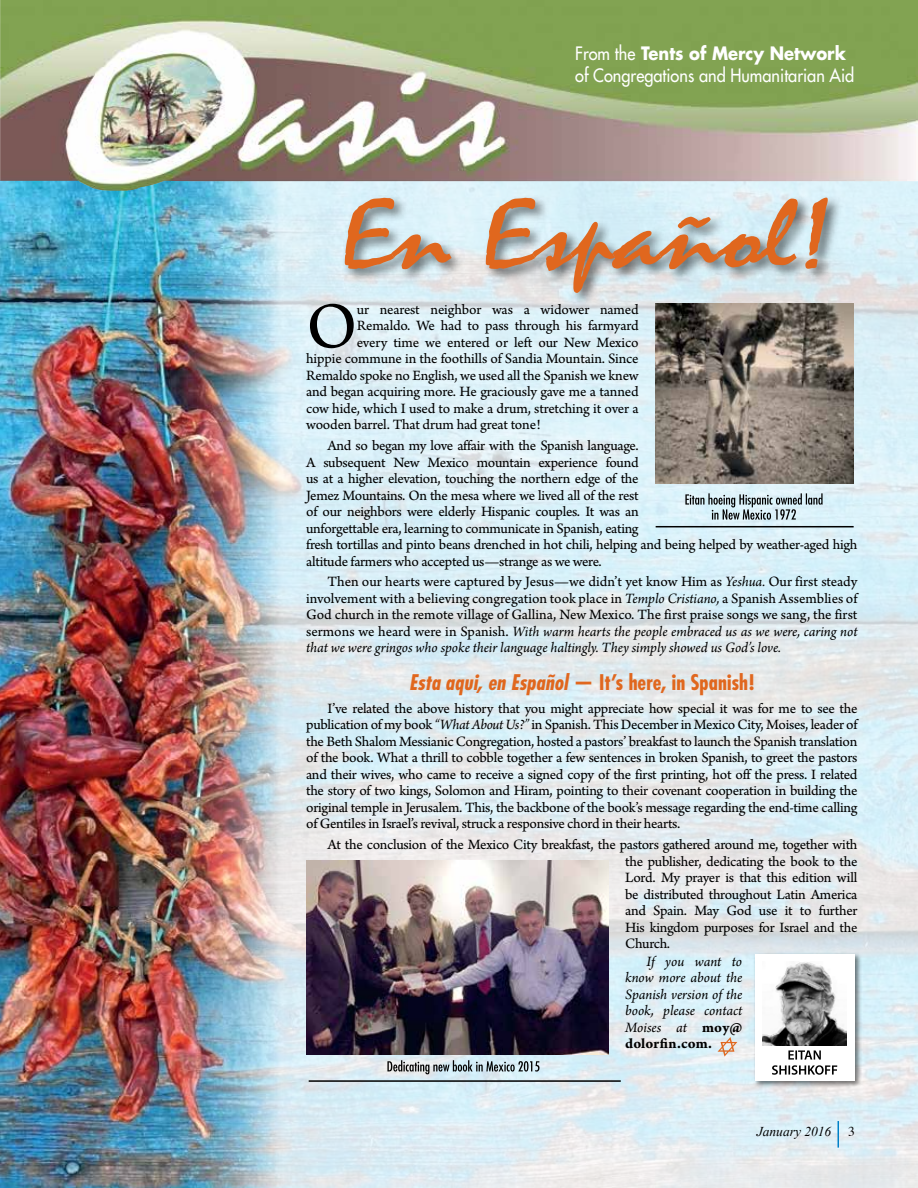
<style>
.page{position:relative;width:918px;height:1188px;background:#fff}
.page>*{position:absolute;margin:0;border:0;box-sizing:border-box;transform-origin:0 0}
.t1{font:100.5px "Mistral";color:#e0671e;scale:1.23 1}
.t2{font:68.25px "Arno Pro Sm Text";color:#000}
.t3{font:700 condensed 21px "Futura";color:#e0671e}
.t4{font:18px/21.6px "Futura";color:#fff;scale:.91 1}
.t5{font:15px/16.5px "Arno Pro Sm Text";letter-spacing:-.02em;color:#000;text-align:justify}
.t6{font:italic 15px/16.5px "Arno Pro";letter-spacing:-.005em;color:#000}
.t7{font:15px "Arno Pro Bold Sm Text";letter-spacing:.005em;color:#000}
.t8{font:italic 13.5px "Times New Roman";color:#000}
.s1{font-weight:700}
.s2{font-family:"Arno Pro";font-style:italic}
.s3{font-family:"Arno Pro Sm Text";font-style:normal}
.s4{font-style:italic}
.s5{font-family:"Arno Pro Bold Sm Text";font-style:normal}
.s6{font-family:"Times";font-style:normal}
</style>
<div class="page">
<img style="left:1px;top:191px;width:917px;height:997px">
<svg style="left:718px;top:1037px;width:19px;height:20px"></svg>
<div style="left:753px;top:953px;width:109px;height:135px;background:#000;opacity:.53"></div>
<div style="left:755px;top:954px;width:99px;height:126px;background:#fff"></div>
<svg style="left:772px;top:1050px;width:65px;height:25px"></svg>
<img style="left:762px;top:962px;width:85px;height:83px">
<svg style="left:836px;top:1121px;width:3px;height:27px"></svg>
<img style="left:656px;top:303px;width:198px;height:180px">
<svg style="left:685px;top:493px;width:138px;height:27px;background:#acbdc3"></svg>
<hr style="left:656px;top:526px;width:198px;height:1px;background:#000">
<img style="left:0;top:0;width:918px;height:191px">
<img style="left:306px;top:861px;width:302px;height:193px">
<hr style="left:309px;top:1080px;width:312px;height:2px;background:#000">
<svg style="left:387px;top:1060px;width:152px;height:14px;background:#a3aeb3"></svg>
<div style="left:342px;top:195px;width:500px;height:112px;background:#000;opacity:.54"></div>
<p class="t4" style="left:575px;top:43px;width:308px">From the <span class="s1">Tents of Mercy Network </span>of Congregations and Humanitarian Aid</p>
<h1 class="t1" style="left:341px;top:180px;width:402px">En Español!</h1>
<h2 class="t2" style="left:306px;top:287px;width:53px">O</h2>
<p class="t5" style="left:357px;top:302px;width:283px">ur nearest neighbor was a widower named</p>
<p class="t5" style="left:357px;top:318px;width:283px">Remaldo. We had to pass through his farmyard</p>
<p class="t5" style="left:357px;top:335px;width:283px">every time we entered or left our New Mexico</p>
<p class="t5" style="left:306px;top:351px;width:334px">hippie commune in the foothills of Sandia Mountain. Since</p>
<p class="t5" style="left:306px;top:368px;width:334px">Remaldo spoke no English, we used all the Spanish we knew</p>
<p class="t5" style="left:306px;top:384px;width:334px">and began acquiring more. He graciously gave me a tanned</p>
<p class="t5" style="left:306px;top:401px;width:334px">cow hide, which I used to make a drum, stretching it over a</p>
<p class="t5" style="left:306px;top:417px;width:236px">wooden barrel. That drum had great tone!</p>
<p class="t5" style="left:306px;top:438px;width:553px;text-align:left;text-indent:21px">And so began my love affair with the Spanish language.<br>A subsequent New Mexico mountain experience found<br>us at a higher elevation, touching the northern edge of the<br>Jemez Mountains. On the mesa where we lived all of the rest<br>of our neighbors were elderly Hispanic couples. It was an<br>unforgettable era, learning to communicate in Spanish, eating<br>fresh tortillas and pinto beans drenched in hot chili, helping and being helped by weather-aged high altitude farmers who accepted us—strange as we were.</p>
<p class="t5" style="left:306px;top:574px;width:553px;text-indent:21px">Then our hearts were captured by Jesus—we didn’t yet know Him as <span class="s2">Yeshua.</span> Our first steady involvement with a believing congregation took place in <span class="s2">Templo Cristiano,</span> a Spanish Assemblies of God church in the remote village of Gallina, New Mexico. The first praise songs we sang, the first</p>
<p class="t6" style="left:306px;top:624px;width:553px"><span class="s3">sermons we heard were in Spanish.</span> With warm hearts the people embraced us as we were, caring not that we were gringos who spoke their language haltingly. They simply showed us God’s love.</p>
<h3 class="t3" style="left:409px;top:669px;width:347px"><span class="s4">Esta aqui, en Español</span> — It’s here, in Spanish!</h3>
<p class="t5" style="left:306px;top:701px;width:553px;text-indent:21px">I’ve related the above history that you might appreciate how special it was for me to see the publication of my book <span class="s2">“What About Us?”</span> in Spanish. This December in Mexico City, Moises, leader of the Beth Shalom Messianic Congregation, hosted a pastors’ breakfast to launch the Spanish translation of the book. What a thrill to cobble together a few sentences in broken Spanish, to greet the pastors and their wives, who came to receive a signed copy of the first printing, hot off the press. I related the story of two kings, Solomon and Hiram, pointing to their covenant cooperation in building the original temple in Jerusalem. This, the backbone of the book’s message regarding the end-time calling of Gentiles in Israel’s revival, struck a responsive chord in their hearts.</p>
<p class="t5" style="left:625px;top:837px;width:234px;text-indent:-298px">At the conclusion of the Mexico City breakfast, the pastors gathered around me, together with the publisher, dedicating the book to the Lord. My prayer is that this edition will be distributed throughout Latin America and Spain. May God use it to further His kingdom purposes for Israel and the Church.</p>
<p class="t6" style="left:625px;top:954px;width:119px;text-align:justify;text-indent:21px">If you want to know more about the Spanish version of the book, please contact Moises at <span class="s5">moy@</span></p>
<p class="t7" style="left:625px;top:1035px;width:88px">dolorfin.com.</p>
<p class="t8" style="left:755px;top:1122px;width:100px">January 2016 <span class="s6">3</span></p>
<p class="t8" style="left:757px;top:1122px;width:100px">January 2016 <span class="s6">3</span></p>
</div>
